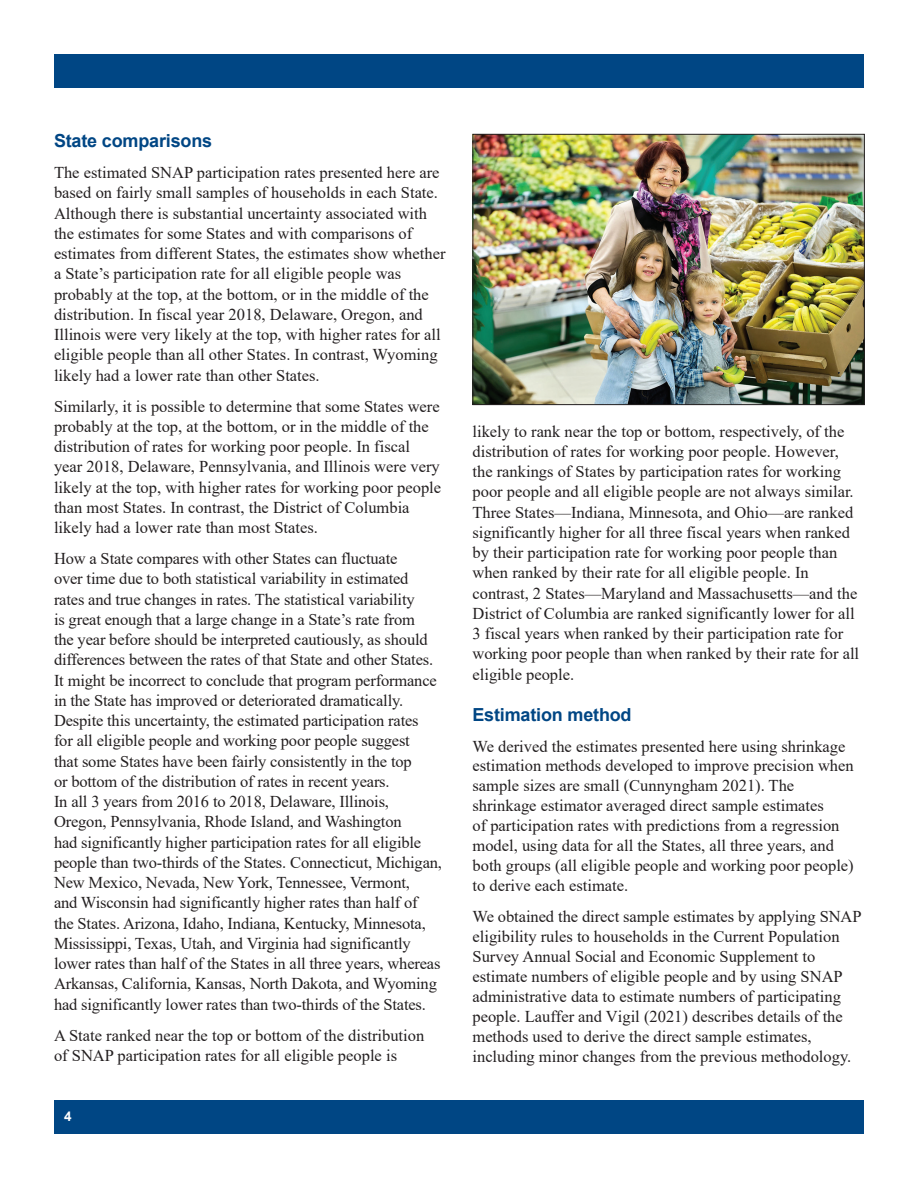
<style>
.page{position:relative;width:918px;height:1188px;background:#fff}
.page>*{position:absolute;margin:0;border:0;box-sizing:border-box;transform-origin:0 0}
.t1{font:700 18px "Arial";letter-spacing:-.01em;color:#004684}
.t2{font:16.5px/20.2px "Times New Roman";color:#231f20}
.t3{font:700 13.5px "Arial";color:#fff}
</style>
<div class="page">
<div style="left:54px;top:54px;width:810px;height:34px;background:#004684"></div>
<div style="left:54px;top:1100px;width:810px;height:34px;background:#004684"></div>
<img style="left:474px;top:136px;width:389px;height:267px">
<div style="left:472px;top:134px;width:393px;height:271px;border:1px solid #231f20"></div>
<h2 class="t1" style="left:54px;top:129px;width:160px">State comparisons</h2>
<p class="t2" style="left:54px;top:162px;width:393px">The estimated SNAP participation rates presented here are based on fairly small samples of households in each State.<br>Although there is substantial uncertainty associated with the estimates for some States and with comparisons of estimates from different States, the estimates show whether a State’s participation rate for all eligible people was probably at the top, at the bottom, or in the middle of the distribution. In fiscal year 2018, Delaware, Oregon, and Illinois were very likely at the top, with higher rates for all eligible people than all other States. In contrast, Wyoming likely had a lower rate than other States.</p>
<p class="t2" style="left:54px;top:395px;width:389px">Similarly, it is possible to determine that some States were probably at the top, at the bottom, or in the middle of the distribution of rates for working poor people. In fiscal year 2018, Delaware, Pennsylvania, and Illinois were very likely at the top, with higher rates for working poor people than most States. In contrast, the District of Columbia likely had a lower rate than most States.</p>
<p class="t2" style="left:54px;top:548px;width:390px">How a State compares with other States can fluctuate<br>over time due to both statistical variability in estimated rates and true changes in rates. The statistical variability<br>is great enough that a large change in a State’s rate from<br>the year before should be interpreted cautiously, as should differences between the rates of that State and other States.<br>It might be incorrect to conclude that program performance in the State has improved or deteriorated dramatically.<br>Despite this uncertainty, the estimated participation rates<br>for all eligible people and working poor people suggest<br>that some States have been fairly consistently in the top<br>or bottom of the distribution of rates in recent years.<br>In all 3 years from 2016 to 2018, Delaware, Illinois, Oregon, Pennsylvania, Rhode Island, and Washington<br>had significantly higher participation rates for all eligible people than two-thirds of the States. Connecticut, Michigan, New Mexico, Nevada, New York, Tennessee, Vermont,<br>and Wisconsin had significantly higher rates than half of<br>the States. Arizona, Idaho, Indiana, Kentucky, Minnesota, Mississippi, Texas, Utah, and Virginia had significantly lower rates than half of the States in all three years, whereas Arkansas, California, Kansas, North Dakota, and Wyoming had significantly lower rates than two-thirds of the States.</p>
<p class="t2" style="left:54px;top:1024px;width:372px">A State ranked near the top or bottom of the distribution of SNAP participation rates for all eligible people is</p>
<p class="t3" style="left:64px;top:1108px;width:9px">4</p>
<p class="t2" style="left:472px;top:421px;width:388px">likely to rank near the top or bottom, respectively, of the distribution of rates for working poor people. However, the rankings of States by participation rates for working poor people and all eligible people are not always similar.<br>Three States—Indiana, Minnesota, and Ohio—are ranked significantly higher for all three fiscal years when ranked by their participation rate for working poor people than when ranked by their rate for all eligible people. In contrast, 2 States—Maryland and Massachusetts—and the District of Columbia are ranked significantly lower for all 3 fiscal years when ranked by their participation rate for working poor people than when ranked by their rate for all eligible people.</p>
<h2 class="t1" style="left:472px;top:703px;width:161px">Estimation method</h2>
<p class="t2" style="left:472px;top:736px;width:383px">We derived the estimates presented here using shrinkage estimation methods developed to improve precision when sample sizes are small (Cunnyngham 2021). The shrinkage estimator averaged direct sample estimates<br>of participation rates with predictions from a regression model, using data for all the States, all three years, and both groups (all eligible people and working poor people) to derive each estimate.</p>
<p class="t2" style="left:472px;top:906px;width:391px">We obtained the direct sample estimates by applying SNAP eligibility rules to households in the Current Population Survey Annual Social and Economic Supplement to estimate numbers of eligible people and by using SNAP administrative data to estimate numbers of participating people. Lauffer and Vigil (2021) describes details of the methods used to derive the direct sample estimates, including minor changes from the previous methodology.</p>
</div>
